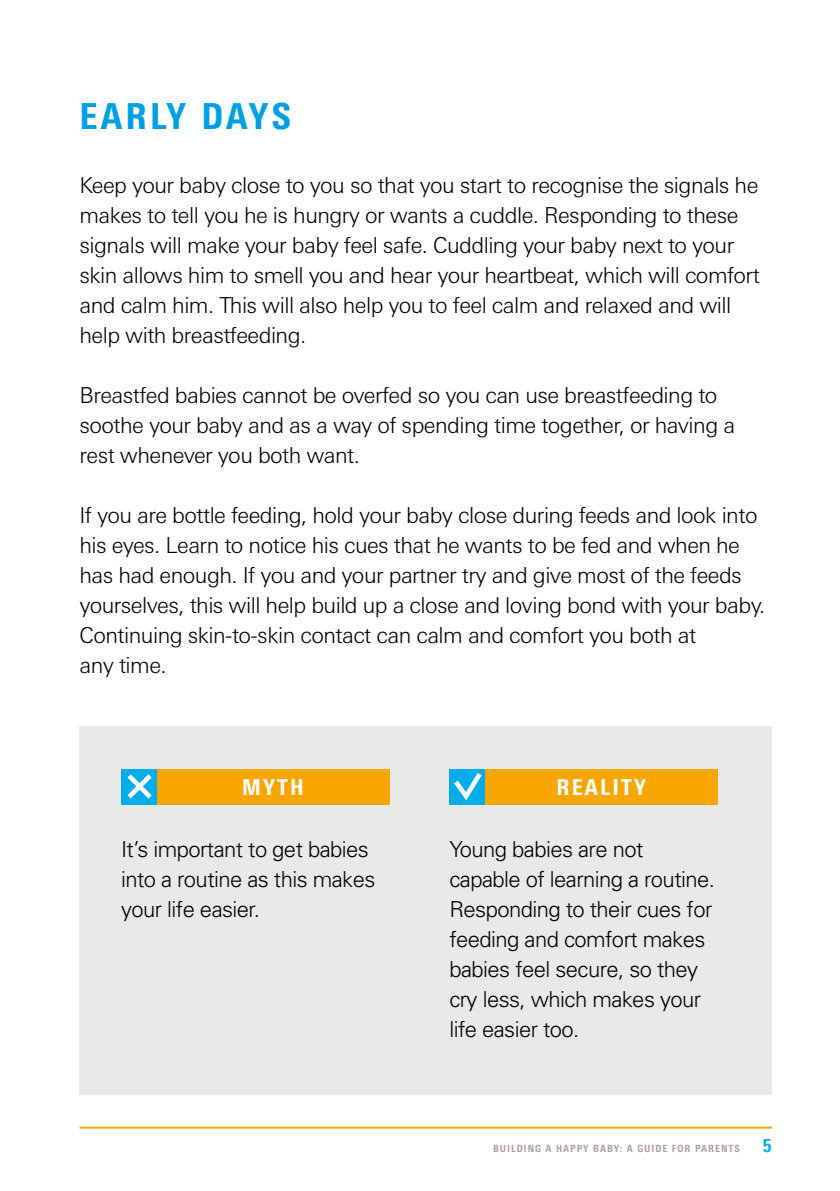
<style>
.page{position:relative;width:840px;height:1191px;background:#fff}
.page>*{position:absolute;margin:0;border:0;box-sizing:border-box;transform-origin:0 0}
.t1{font:800 condensed 36px "Univers Next Pro";letter-spacing:.09em;color:#009fe3}
.body_copy{font:300 22px/30px "Univers Next Pro";letter-spacing:-.025em;color:#000}
.body_copy-2{font:300 22px/30px "Univers";letter-spacing:-.025em;color:#000}
.body_copy-3{font:800 condensed 22px "Univers Next Pro";letter-spacing:.1em;color:#fff}
.t2{font:800 condensed 18px "Univers Next Pro";color:#00ace9}
.t3{font:800 condensed 10px "Univers Next Pro";letter-spacing:.1em;color:#afa299}
</style>
<div class="page">
<hr style="left:79px;top:1126px;width:692px;height:2px;background:#f7a600">
<div style="left:79px;top:726px;width:692px;height:368px;background:#e9e9e9"></div>
<div style="left:121px;top:768px;width:268px;height:36px;background:#f7a600"></div>
<div style="left:449px;top:768px;width:268px;height:36px;background:#f7a600"></div>
<svg style="left:121px;top:768px;width:36px;height:36px"></svg>
<svg style="left:122px;top:769px;width:34px;height:34px"></svg>
<svg style="left:449px;top:768px;width:36px;height:36px"></svg>
<p class="t1" style="left:79px;top:95px;width:213px">EARLY DAYS</p>
<p class="body_copy" style="left:79px;top:170px;width:681px">Keep your baby close to you so that you start to recognise the signals he makes to tell you he is hungry or wants a cuddle. Responding to these signals will make your baby feel safe. Cuddling your baby next to your skin allows him to smell you and hear your heartbeat, which will comfort and calm him. This will also help you to feel calm and relaxed and will help with breastfeeding.</p>
<p class="body_copy" style="left:79px;top:380px;width:656px">Breastfed babies cannot be overfed so you can use breastfeeding to soothe your baby and as a way of spending time together, or having a rest whenever you both want.</p>
<p class="body_copy" style="left:79px;top:500px;width:687px">If you are bottle feeding, hold your baby close during feeds and look into his eyes. Learn to notice his cues that he wants to be fed and when he has had enough. If you and your partner try and give most of the feeds yourselves, this will help build up a close and loving bond with your baby.<br>Continuing skin-to-skin contact can calm and comfort you both at<br>any time.</p>
<p class="body_copy-3" style="left:242px;top:773px;width:63px">MYTH</p>
<p class="body_copy-3" style="left:556px;top:773px;width:91px">REALITY</p>
<p class="body_copy-2" style="left:121px;top:833px;width:256px">It’s important to get babies into a routine as this makes your life easier.</p>
<p class="body_copy-2" style="left:449px;top:833px;width:267px">Young babies are not capable of learning a routine.<br>Responding to their cues for feeding and comfort makes babies feel secure, so they cry less, which makes your life easier too.</p>
<p class="t3" style="left:493px;top:1142px;width:248px">BUILDING A HAPPY BABY: A GUIDE FOR PARENTS</p>
<p class="t2" style="left:762px;top:1135px;width:10px">5</p>
</div>
